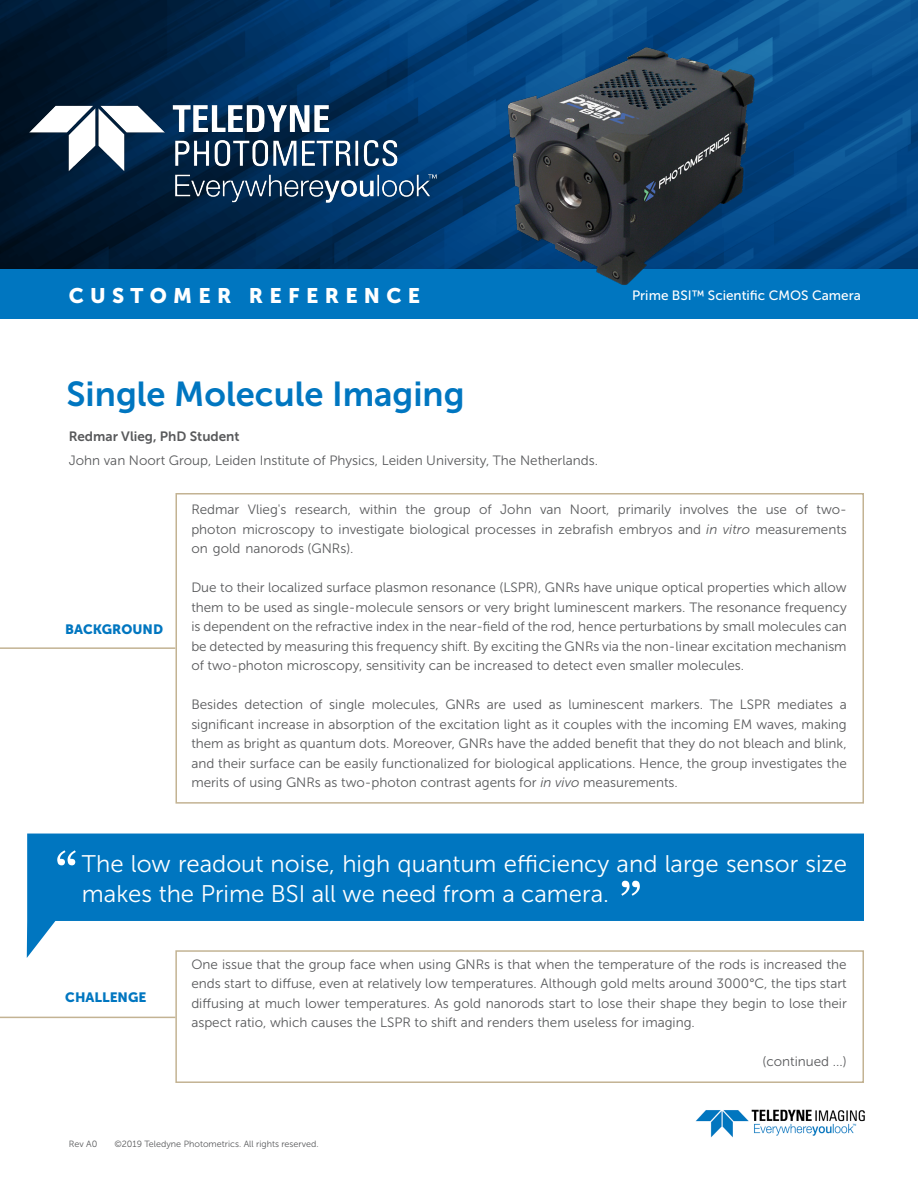
<style>
.page{position:relative;width:918px;height:1188px;background:#fff}
.page>*{position:absolute;margin:0;border:0;box-sizing:border-box;transform-origin:0 0}
.t1{font:57px "Georgia";color:#fff}
.t2{font:34.5px "Museo Sans 700";color:#0076c0}
.t3{font:24px "Museo Sans 300";color:#fff}
.t4{font:21px "Museo Sans 900";letter-spacing:.3em;color:#fff}
.t5{font:13.5px/19.5px "Museo Sans 300";color:#58595b;text-align:justify}
.t6{font:13.5px "Museo Sans 500";color:#fff}
.t7{font:13.5px "Museo Sans 700";color:#58595b}
.t8{font:13.5px "Museo Sans 900";color:#0076c0}
.t9{font:9px "Museo Sans 300";color:#58595b}
.s1{font-style:italic}
</style>
<div class="page">
<img style="left:695px;top:1109px;width:170px;height:29px">
<img style="left:0;top:0;width:918px;height:269px">
<img style="left:23px;top:103px;width:423px;height:101px">
<div style="left:0;top:269px;width:918px;height:50px;background:#0076c0"></div>
<img style="left:491px;top:41px;width:273px;height:244px">
<svg style="left:27px;top:834px;width:837px;height:124px;fill:#0076c0"></svg>
<div style="left:175px;top:493px;width:689px;height:311px;border:2px solid #c3b393"></div>
<div style="left:175px;top:950px;width:689px;height:133px;border:2px solid #c3b393"></div>
<hr style="left:0;top:1017px;width:175px;height:1px;background:#c3b393">
<hr style="left:0;top:647px;width:175px;height:2px;background:#c3b393">
<p class="t4" style="left:69px;top:283px;width:353px">CUSTOMER REFERENCE</p>
<p class="t6" style="left:632px;top:288px;width:230px">Prime BSI™ Scientific CMOS Camera</p>
<p class="t2" style="left:67px;top:375px;width:400px">Single Molecule Imaging</p>
<p class="t7" style="left:69px;top:429px;width:172px">Redmar Vlieg, PhD Student</p>
<p class="t5" style="left:69px;top:451px;width:531px">John van Noort Group, Leiden Institute of Physics, Leiden University, The Netherlands.</p>
<p class="t8" style="left:65px;top:621px;width:99px">BACKGROUND</p>
<p class="t5" style="left:191px;top:499px;width:657px">Redmar Vlieg's research, within the group of John van Noort, primarily involves the use of two&shy;photon microscopy to investigate biological processes in zebrafish embryos and <span class="s1">in vitro</span> measurements on gold nanorods (GNRs).</p>
<p class="t5" style="left:191px;top:578px;width:657px">Due to their localized surface plasmon resonance (LSPR), GNRs have unique optical properties which allow them to be used as single-molecule sensors or very bright luminescent markers. The resonance frequency is dependent on the refractive index in the near-field of the rod, hence perturbations by small molecules can be detected by measuring this frequency shift. By exciting the GNRs via the non-linear excitation mechanism of two-photon microscopy, sensitivity can be increased to detect even smaller molecules.</p>
<p class="t5" style="left:191px;top:695px;width:657px">Besides detection of single molecules, GNRs are used as luminescent markers. The LSPR mediates a significant increase in absorption of the excitation light as it couples with the incoming EM waves, making them as bright as quantum dots. Moreover, GNRs have the added benefit that they do not bleach and blink, and their surface can be easily functionalized for biological applications. Hence, the group investigates the merits of using GNRs as two-photon contrast agents for <span class="s1">in vivo</span> measurements.</p>
<p class="t1" style="left:55px;top:832px;width:25px">“</p>
<p class="t3" style="left:82px;top:851px;width:767px">The low readout noise, high quantum efficiency and large sensor size</p>
<p class="t3" style="left:82px;top:881px;width:529px">makes the Prime BSI all we need from a camera.</p>
<p class="t1" style="left:642px;top:915px;width:25px;rotate:-180deg">“</p>
<p class="t8" style="left:65px;top:990px;width:83px">CHALLENGE</p>
<p class="t5" style="left:191px;top:955px;width:657px">One issue that the group face when using GNRs is that when the temperature of the rods is increased the ends start to diffuse, even at relatively low temperatures. Although gold melts around 3000°C, the tips start diffusing at much lower temperatures. As gold nanorods start to lose their shape they begin to lose their aspect ratio, which causes the LSPR to shift and renders them useless for imaging.</p>
<p class="t5" style="left:762px;top:1052px;width:86px">(continued ...)</p>
<p class="t9" style="left:69px;top:1139px;width:30px">Rev A0</p>
<p class="t9" style="left:114px;top:1139px;width:206px">©2019 Teledyne Photometrics. All rights reserved.</p>
</div>
